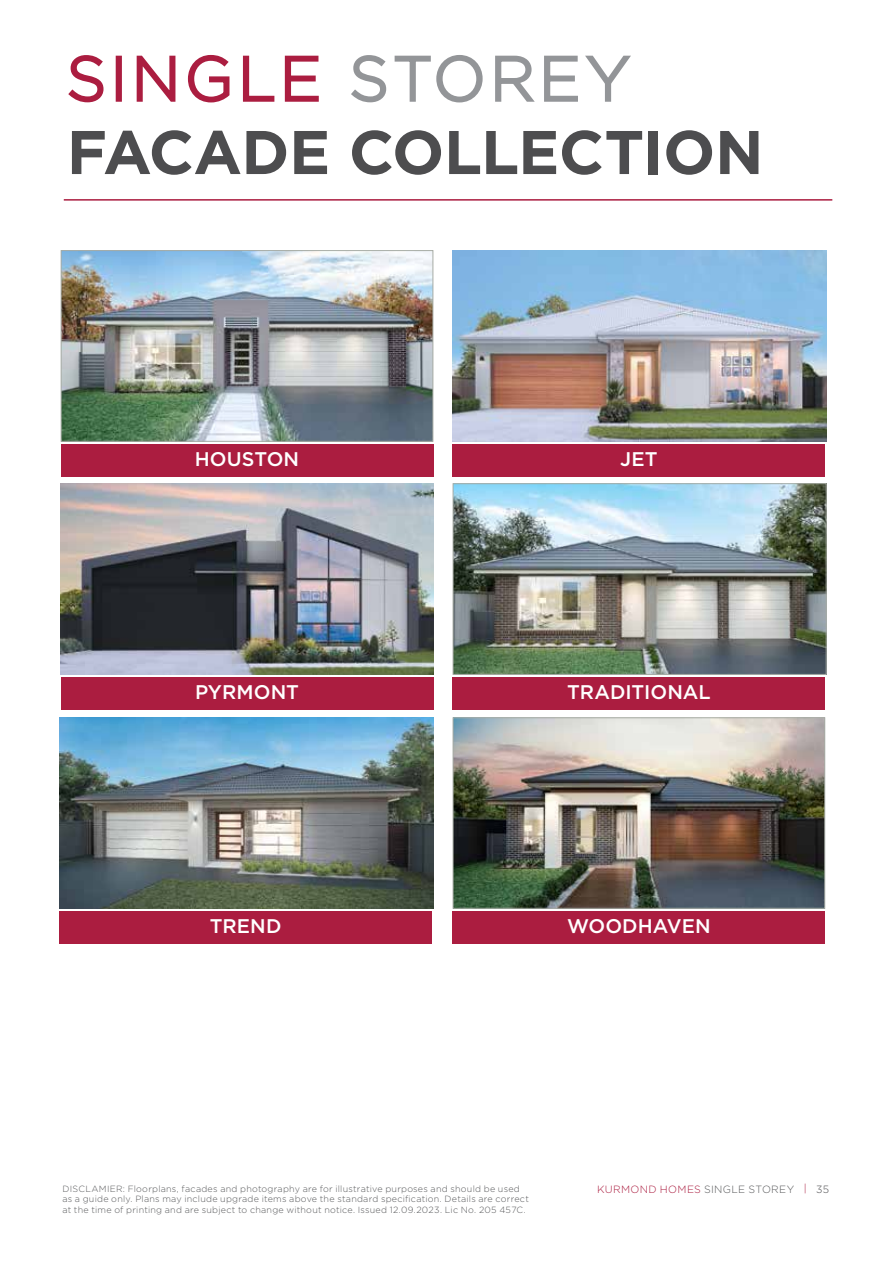
<style>
.page{position:relative;width:893px;height:1263px;background:#fff}
.page>*{position:absolute;margin:0;border:0;box-sizing:border-box;transform-origin:0 0}
.t1{font:700 61.5px/73.8px "Gotham";letter-spacing:-.01em;color:#4d4d4f}
.t2{font:500 19.8px "Gotham";color:#fff}
.t3{font:300 10.5px "Gotham";letter-spacing:.03em;color:#ab1d40}
.t4{font:300 9px/10.8px "Gotham";letter-spacing:.025em;color:#58595b}
.s1{font-weight:300;color:#ab1d40}
.s2{font-weight:300;color:#939598}
.s3{color:#58595b}
.s4{color:#4d4d4f}
</style>
<div class="page">
<img style="left:63px;top:252px;width:368px;height:187px">
<div style="left:61px;top:250px;width:372px;height:191px;border:1px solid #a7aca5"></div>
<div style="left:61px;top:444px;width:372px;height:33px;background:#ab1d40"></div>
<img style="left:453px;top:250px;width:373px;height:191px">
<img style="left:61px;top:483px;width:372px;height:192px">
<img style="left:60px;top:718px;width:373px;height:191px">
<div style="left:61px;top:677px;width:372px;height:33px;background:#ab1d40"></div>
<div style="left:60px;top:911px;width:372px;height:33px;background:#ab1d40"></div>
<div style="left:453px;top:444px;width:372px;height:33px;background:#ab1d40"></div>
<div style="left:453px;top:911px;width:372px;height:33px;background:#ab1d40"></div>
<div style="left:453px;top:677px;width:372px;height:33px;background:#ab1d40"></div>
<img style="left:455px;top:485px;width:369px;height:188px">
<div style="left:453px;top:483px;width:373px;height:192px;border:1px solid #a7aca5"></div>
<img style="left:455px;top:720px;width:368px;height:186px">
<div style="left:453px;top:718px;width:372px;height:190px;border:1px solid #a7aca5"></div>
<hr style="left:64px;top:199px;width:768px;height:2px;background:#ab1d40">
<h1 class="t1" style="left:67px;top:41px;width:698px"><span class="s1">SINGLE</span> <span class="s2">STOREY<br></span>FACADE COLLECTION</h1>
<h2 class="t2" style="left:195px;top:446px;width:106px">HOUSTON</h2>
<h2 class="t2" style="left:620px;top:446px;width:39px">JET</h2>
<h2 class="t2" style="left:195px;top:679px;width:106px">PYRMONT</h2>
<h2 class="t2" style="left:567px;top:679px;width:145px">TRADITIONAL</h2>
<h2 class="t2" style="left:210px;top:913px;width:73px">TREND</h2>
<h2 class="t2" style="left:567px;top:913px;width:145px">WOODHAVEN</h2>
<p class="t4" style="left:62px;top:1183px;width:459px">DISCLAMIER: Floorplans, facades and photography are for illustrative purposes and should be used</p>
<p class="t3" style="left:597px;top:1182px;width:234px">KURMOND HOMES <span class="s3">SINGLE STOREY</span> | <span class="s4">35</span></p>
<p class="t4" style="left:62px;top:1193px;width:468px">as a guide only. Plans may include upgrade items above the standard specification. Details are correct at the time of printing and are subject to change without notice. Issued 12.09.2023. Lic No. 205 457C.</p>
</div>
